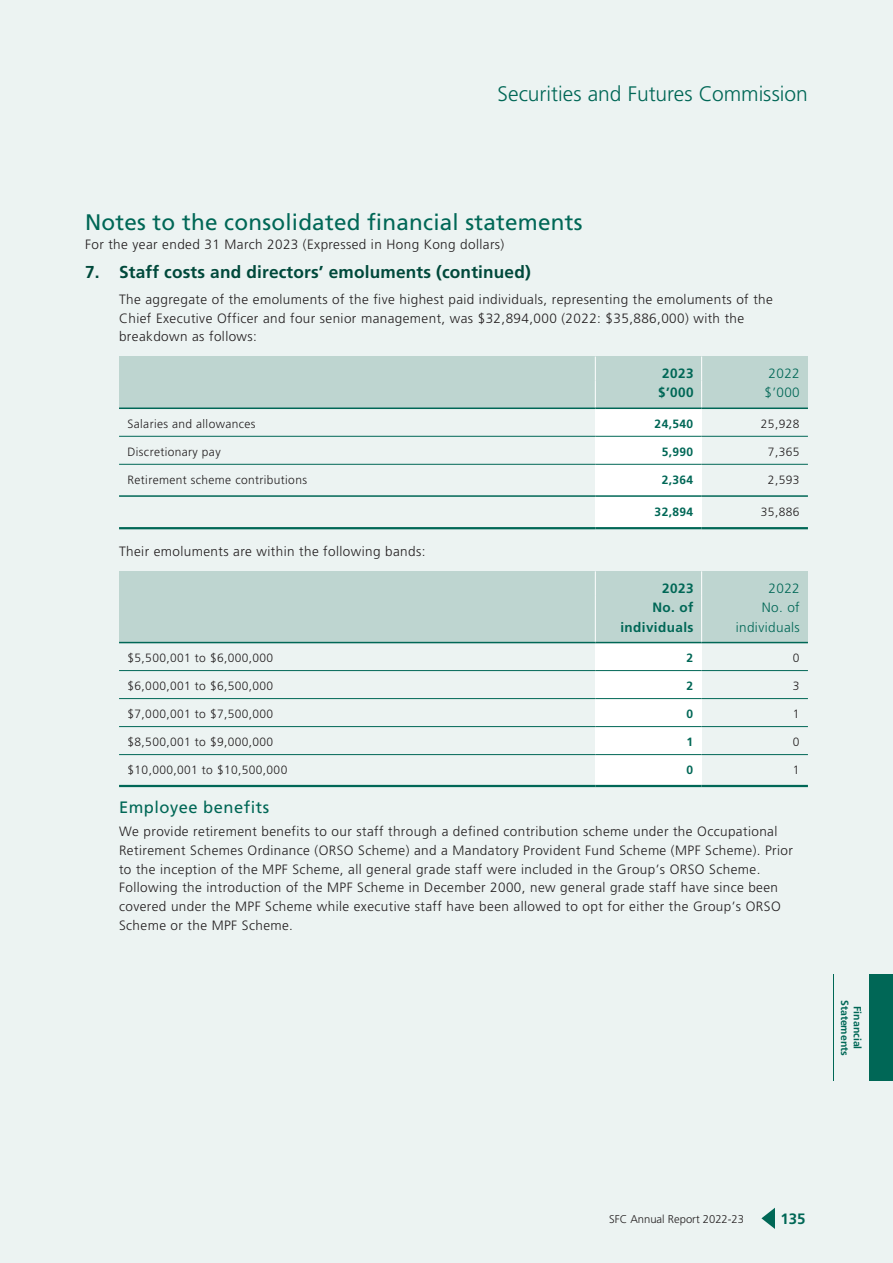
<style>
.page{position:relative;width:893px;height:1263px;background:#ecf3f2}
.page>*{position:absolute;margin:0;border:0;box-sizing:border-box;transform-origin:0 0}
.t1{font:22.5px "Frutiger LT Std";letter-spacing:.01em;color:#006756}
.t2{font:300 21px "Frutiger LT Std";color:#006756}
.t3{font:700 17.25px "Frutiger LT Std";letter-spacing:.01em;color:#00493b}
.t4{font:16.5px "Frutiger LT Std";letter-spacing:.03em;color:#006756}
.t5{font:700 15px "Frutiger LT Std";color:#006756}
.t6{font:300 13.5px/18.8px "Frutiger LT Std";letter-spacing:.03em;color:#231f20}
.t7{font:700 13.5px "Frutiger LT Std";letter-spacing:.03em;color:#006756}
.t8{font:300 13.5px "Frutiger LT Std";letter-spacing:.03em;color:#006756}
.t9{font:300 12px "Frutiger LT Std";letter-spacing:.03em;color:#231f20}
.t10{font:700 12px "Frutiger LT Std";letter-spacing:.03em;color:#006756}
.t11{font:300 11.25px "Frutiger LT Std";color:#231f20}
.t12{font:700 10.5px/12.6px "Frutiger LT Std";color:#006756;text-align:center}
</style>
<div class="page">
<svg style="left:761px;top:1208px;width:14px;height:21px"></svg>
<div style="left:869px;top:974px;width:24px;height:107px;background:#006756"></div>
<hr style="left:833px;top:974px;width:1px;height:107px;background:#006756">
<div style="left:119px;top:356px;width:476px;height:24px;background:#bed5d0"></div>
<div style="left:595px;top:356px;width:107px;height:24px;background:#bed5d0"></div>
<div style="left:702px;top:356px;width:106px;height:24px;background:#bed5d0"></div>
<div style="left:119px;top:380px;width:476px;height:28px;background:#bed5d0"></div>
<div style="left:595px;top:380px;width:107px;height:28px;background:#bed5d0"></div>
<div style="left:702px;top:380px;width:106px;height:28px;background:#bed5d0"></div>
<div style="left:595px;top:408px;width:107px;height:28px;background:#fff"></div>
<div style="left:595px;top:436px;width:107px;height:28px;background:#fff"></div>
<div style="left:595px;top:464px;width:107px;height:28px;background:#fff"></div>
<div style="left:595px;top:492px;width:107px;height:5px;background:#fff"></div>
<div style="left:595px;top:497px;width:107px;height:28px;background:#fff"></div>
<hr style="left:595px;top:525px;width:107px;height:4px;background:#fff">
<hr style="left:119px;top:407px;width:476px;height:2px;background:#006756">
<hr style="left:702px;top:407px;width:106px;height:2px;background:#006756">
<hr style="left:119px;top:436px;width:476px;height:1px;background:#006756">
<hr style="left:595px;top:436px;width:107px;height:1px;background:#006756">
<hr style="left:702px;top:436px;width:106px;height:1px;background:#006756">
<hr style="left:119px;top:464px;width:476px;height:1px;background:#006756">
<hr style="left:595px;top:464px;width:107px;height:1px;background:#006756">
<hr style="left:702px;top:464px;width:106px;height:1px;background:#006756">
<svg style="left:595px;top:356px;width:1px;height:51px"></svg>
<svg style="left:701px;top:356px;width:1px;height:51px"></svg>
<hr style="left:595px;top:407px;width:107px;height:2px;background:#006756">
<hr style="left:119px;top:495px;width:476px;height:2px;background:#006756">
<hr style="left:595px;top:495px;width:107px;height:2px;background:#006756">
<hr style="left:702px;top:495px;width:106px;height:2px;background:#006756">
<hr style="left:119px;top:527px;width:476px;height:2px;background:#006756">
<hr style="left:595px;top:527px;width:107px;height:2px;background:#006756">
<hr style="left:702px;top:527px;width:106px;height:2px;background:#006756">
<div style="left:119px;top:571px;width:476px;height:24px;background:#bed5d0"></div>
<div style="left:595px;top:571px;width:107px;height:24px;background:#bed5d0"></div>
<div style="left:702px;top:571px;width:106px;height:24px;background:#bed5d0"></div>
<div style="left:119px;top:595px;width:476px;height:47px;background:#bed5d0"></div>
<div style="left:595px;top:595px;width:107px;height:47px;background:#bed5d0"></div>
<div style="left:702px;top:595px;width:106px;height:47px;background:#bed5d0"></div>
<div style="left:595px;top:642px;width:107px;height:28px;background:#fff"></div>
<div style="left:595px;top:670px;width:107px;height:28px;background:#fff"></div>
<div style="left:595px;top:698px;width:107px;height:29px;background:#fff"></div>
<div style="left:595px;top:727px;width:107px;height:28px;background:#fff"></div>
<div style="left:595px;top:755px;width:107px;height:28px;background:#fff"></div>
<svg style="left:595px;top:783px;width:107px;height:2px"></svg>
<hr style="left:119px;top:642px;width:476px;height:1px;background:#006756">
<hr style="left:702px;top:642px;width:106px;height:1px;background:#006756">
<hr style="left:119px;top:670px;width:476px;height:1px;background:#006756">
<hr style="left:119px;top:698px;width:476px;height:1px;background:#006756">
<hr style="left:119px;top:726px;width:476px;height:1px;background:#006756">
<hr style="left:119px;top:754px;width:476px;height:1px;background:#006756">
<hr style="left:595px;top:670px;width:107px;height:1px;background:#006756">
<hr style="left:595px;top:698px;width:107px;height:1px;background:#006756">
<hr style="left:595px;top:726px;width:107px;height:1px;background:#006756">
<hr style="left:595px;top:754px;width:107px;height:1px;background:#006756">
<hr style="left:702px;top:670px;width:106px;height:1px;background:#006756">
<hr style="left:702px;top:698px;width:106px;height:1px;background:#006756">
<hr style="left:702px;top:726px;width:106px;height:1px;background:#006756">
<hr style="left:702px;top:754px;width:106px;height:1px;background:#006756">
<svg style="left:595px;top:571px;width:1px;height:24px"></svg>
<svg style="left:701px;top:571px;width:1px;height:24px"></svg>
<hr style="left:595px;top:595px;width:1px;height:47px;background:#fff">
<hr style="left:701px;top:595px;width:1px;height:47px;background:#fff">
<hr style="left:595px;top:642px;width:107px;height:1px;background:#006756">
<hr style="left:119px;top:785px;width:476px;height:2px;background:#006756">
<hr style="left:595px;top:785px;width:107px;height:2px;background:#006756">
<hr style="left:702px;top:785px;width:106px;height:2px;background:#006756">
<h2 class="t2" style="left:497px;top:82px;width:312px">Securities and Futures Commission</h2>
<p class="t1" style="left:85px;top:208px;width:499px">Notes to the consolidated financial statements</p>
<p class="t6" style="left:85px;top:235px;width:421px">For the year ended 31 March 2023 (Expressed in Hong Kong dollars)</p>
<h1 class="t3" style="left:85px;top:262px;width:447px">7. Staff costs and directors’ emoluments (continued)</h1>
<p class="t6" style="left:119px;top:290px;width:655px">The aggregate of the emoluments of the five highest paid individuals, representing the emoluments of the<br>Chief Executive Officer and four senior management, was $32,894,000 (2022: $35,886,000) with the breakdown as follows:</p>
<p class="t7" style="left:662px;top:365px;width:33px">2023</p>
<p class="t8" style="left:769px;top:366px;width:33px">2022</p>
<p class="t7" style="left:658px;top:385px;width:37px">$’000</p>
<p class="t8" style="left:764px;top:385px;width:37px">$’000</p>
<p class="t9" style="left:128px;top:417px;width:129px">Salaries and allowances</p>
<p class="t10" style="left:655px;top:417px;width:40px">24,540</p>
<p class="t9" style="left:761px;top:417px;width:40px">25,928</p>
<p class="t9" style="left:128px;top:445px;width:95px">Discretionary pay</p>
<p class="t10" style="left:662px;top:445px;width:33px">5,990</p>
<p class="t9" style="left:768px;top:445px;width:33px">7,365</p>
<p class="t9" style="left:128px;top:473px;width:181px">Retirement scheme contributions</p>
<p class="t10" style="left:662px;top:473px;width:33px">2,364</p>
<p class="t9" style="left:768px;top:473px;width:33px">2,593</p>
<p class="t10" style="left:655px;top:505px;width:40px">32,894</p>
<p class="t9" style="left:761px;top:505px;width:40px">35,886</p>
<p class="t6" style="left:119px;top:542px;width:308px">Their emoluments are within the following bands:</p>
<p class="t7" style="left:662px;top:580px;width:33px">2023</p>
<p class="t8" style="left:769px;top:580px;width:33px">2022</p>
<p class="t7" style="left:652px;top:600px;width:43px">No. of</p>
<p class="t8" style="left:762px;top:600px;width:40px">No. of</p>
<p class="t7" style="left:620px;top:619px;width:75px">individuals</p>
<p class="t8" style="left:736px;top:619px;width:66px">individuals</p>
<p class="t9" style="left:128px;top:651px;width:147px">$5,500,001 to $6,000,000</p>
<p class="t10" style="left:686px;top:651px;width:8px">2</p>
<p class="t9" style="left:793px;top:651px;width:8px">0</p>
<p class="t9" style="left:128px;top:679px;width:147px">$6,000,001 to $6,500,000</p>
<p class="t10" style="left:686px;top:679px;width:8px">2</p>
<p class="t9" style="left:793px;top:679px;width:8px">3</p>
<p class="t9" style="left:128px;top:707px;width:147px">$7,000,001 to $7,500,000</p>
<p class="t10" style="left:686px;top:707px;width:8px">0</p>
<p class="t9" style="left:793px;top:707px;width:8px">1</p>
<p class="t9" style="left:128px;top:735px;width:147px">$8,500,001 to $9,000,000</p>
<p class="t10" style="left:686px;top:735px;width:8px">1</p>
<p class="t9" style="left:793px;top:735px;width:8px">0</p>
<p class="t9" style="left:128px;top:763px;width:161px">$10,000,001 to $10,500,000</p>
<p class="t10" style="left:686px;top:763px;width:8px">0</p>
<p class="t9" style="left:793px;top:763px;width:8px">1</p>
<h1 class="t4" style="left:119px;top:797px;width:152px">Employee benefits</h1>
<p class="t6" style="left:119px;top:822px;width:675px">We provide retirement benefits to our staff through a defined contribution scheme under the Occupational Retirement Schemes Ordinance (ORSO Scheme) and a Mandatory Provident Fund Scheme (MPF Scheme). Prior to the inception of the MPF Scheme, all general grade staff were included in the Group’s ORSO Scheme.<br>Following the introduction of the MPF Scheme in December 2000, new general grade staff have since been covered under the MPF Scheme while executive staff have been allowed to opt for either the Group’s ORSO Scheme or the MPF Scheme.</p>
<p class="t12" style="left:864px;top:1000px;width:58px;rotate:90deg">Financial<br>Statements</p>
<p class="t11" style="left:609px;top:1212px;width:137px">SFC Annual Report 2022-23</p>
<p class="t5" style="left:780px;top:1210px;width:27px">135</p>
</div>
